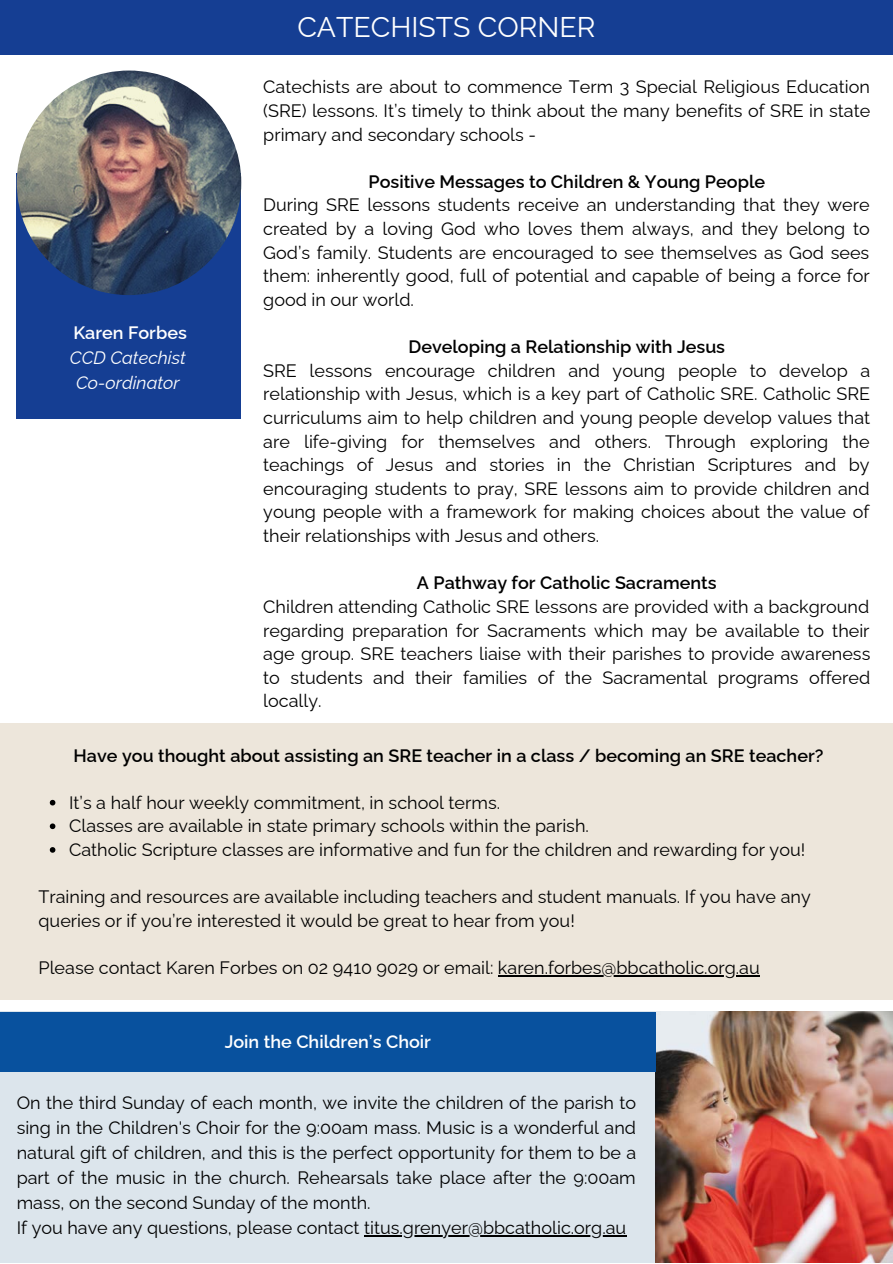
<style>
.page{position:relative;width:893px;height:1264px;background:#fff}
.page>*{position:absolute;margin:0;border:0;box-sizing:border-box;transform-origin:0 0}
.t1{font:28.5px "Raleway";color:#fff}
.t2{font:18px/23.5px "Raleway";color:#000;text-align:justify}
.t3{font:600 18px "Raleway";color:#000}
.t4{font:600 18px "Raleway";color:#fff}
.t5{font:italic 18px "Raleway";color:#fff}
</style>
<div class="page">
<div style="left:0;top:0;width:892px;height:54px;background:#153e93"></div>
<div style="left:17px;top:173px;width:224px;height:246px;background:#153e93"></div>
<img style="left:17px;top:71px;width:224px;height:224px;border-radius:50%">
<div style="left:0;top:723px;width:892px;height:276px;background:#ede6db"></div>
<div style="left:0;top:1011px;width:686px;height:251px;background:#dce5ec"></div>
<img style="left:655px;top:1011px;width:237px;height:250px">
<div style="left:0;top:1012px;width:655px;height:59px;background:#08519e"></div>
<svg style="left:50px;top:799px;width:5px;height:6px"></svg>
<svg style="left:50px;top:823px;width:5px;height:6px"></svg>
<svg style="left:50px;top:847px;width:5px;height:5px"></svg>
<hr style="left:498px;top:975px;width:261px;height:1px;background:#000">
<hr style="left:364px;top:1235px;width:262px;height:1px;background:#000">
<p class="t4" style="left:73px;top:322px;width:115px">Karen Forbes</p>
<p class="t5" style="left:70px;top:347px;width:117px">CCD Catechist</p>
<p class="t5" style="left:76px;top:372px;width:105px">Co-ordinator</p>
<p class="t1" style="left:297px;top:10px;width:299px">CATECHISTS CORNER</p>
<p class="t2" style="left:263px;top:75px;width:608px">Catechists are about to commence Term 3 Special Religious Education (SRE) lessons. It’s timely to think about the many benefits of SRE in state primary and secondary schools -</p>
<p class="t3" style="left:368px;top:171px;width:398px">Positive Messages to Children &amp; Young People</p>
<p class="t2" style="left:263px;top:193px;width:608px">During SRE lessons students receive an understanding that they were created by a loving God who loves them always, and they belong to God’s family. Students are encouraged to see themselves as God sees them: inherently good, full of potential and capable of being a force for good in our world.</p>
<p class="t3" style="left:408px;top:336px;width:318px">Developing a Relationship with Jesus</p>
<p class="t2" style="left:263px;top:358px;width:608px">SRE lessons encourage children and young people to develop a relationship with Jesus, which is a key part of Catholic SRE. Catholic SRE curriculums aim to help children and young people develop values that are life-giving for themselves and others. Through exploring the teachings of Jesus and stories in the Christian Scriptures and by encouraging students to pray, SRE lessons aim to provide children and young people with a framework for making choices about the value of their relationships with Jesus and others.</p>
<p class="t3" style="left:417px;top:572px;width:301px">A Pathway for Catholic Sacraments</p>
<p class="t2" style="left:263px;top:594px;width:608px">Children attending Catholic SRE lessons are provided with a background regarding preparation for Sacraments which may be available to their age group. SRE teachers liaise with their parishes to provide awareness to students and their families of the Sacramental programs offered locally.</p>
<p class="t3" style="left:73px;top:744px;width:751px">Have you thought about assisting an SRE teacher in a class / becoming an SRE teacher?</p>
<p class="t2" style="left:69px;top:790px;width:432px">It’s a half hour weekly commitment, in school terms.</p>
<p class="t2" style="left:69px;top:814px;width:521px">Classes are available in state primary schools within the parish.</p>
<p class="t2" style="left:69px;top:838px;width:737px">Catholic Scripture classes are informative and fun for the children and rewarding for you!</p>
<p class="t2" style="left:39px;top:885px;width:773px">Training and resources are available including teachers and student manuals. If you have any queries or if you’re interested it would be great to hear from you!</p>
<p class="t2" style="left:39px;top:956px;width:722px">Please contact Karen Forbes on 02 9410 9029 or email: karen.forbes@bbcatholic.org.au</p>
<p class="t4" style="left:225px;top:1031px;width:208px">Join the Children’s Choir</p>
<p class="t2" style="left:17px;top:1090px;width:621px;line-height:25px">On the third Sunday of each month, we invite the children of the parish to sing in the Children's Choir for the 9:00am mass. Music is a wonderful and natural gift of children, and this is the perfect opportunity for them to be a part of the music in the church. Rehearsals take place after the 9:00am mass, on the second Sunday of the month.</p>
<p class="t2" style="left:17px;top:1216px;width:611px">If you have any questions, please contact titus.grenyer@bbcatholic.org.au</p>
</div>
